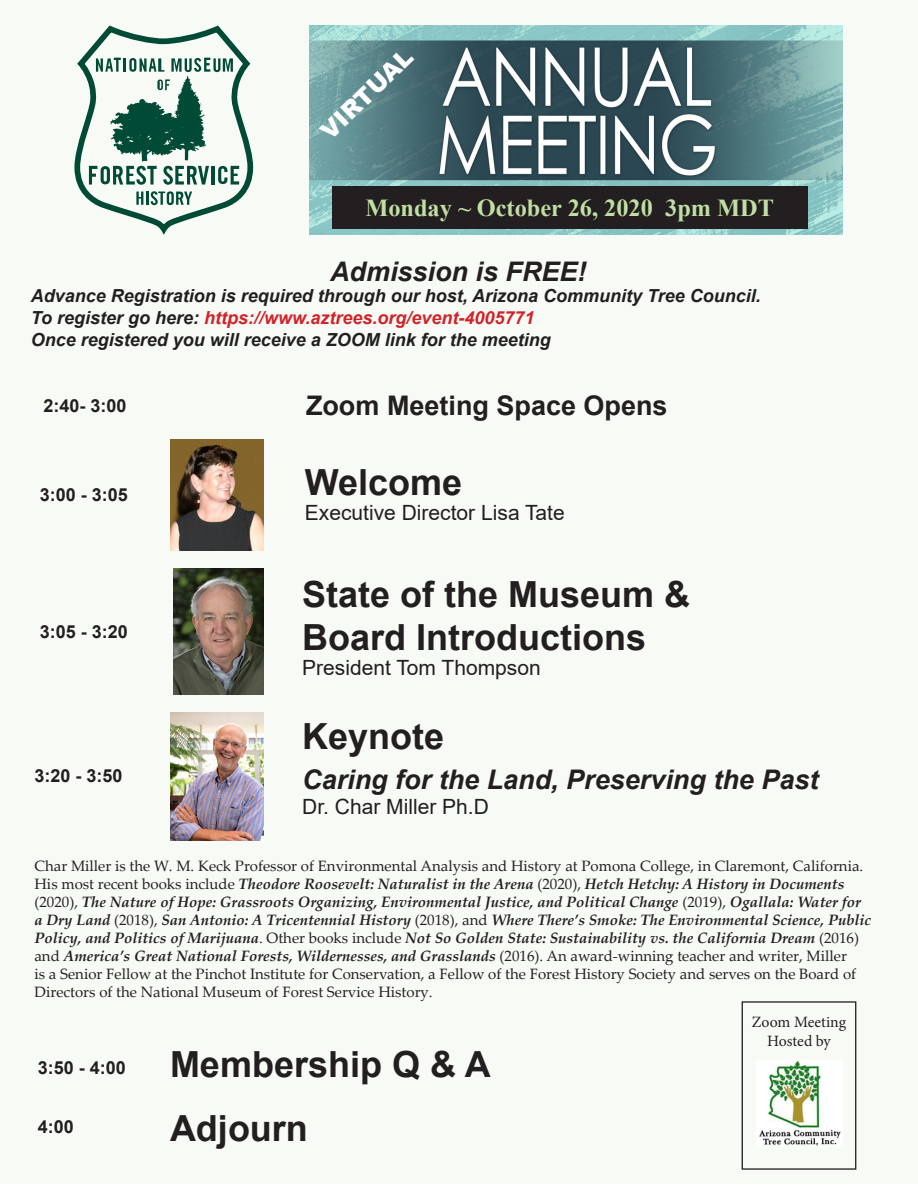
<style>
.page{position:relative;width:918px;height:1188px;background:#fff}
.page>*{position:absolute;margin:0;border:0;box-sizing:border-box;transform-origin:0 0}
.t1{font:700 36px "Arial";color:#231f20}
.t2{font:italic 700 27px "Arial";color:#231f20}
.t3{font:700 27px "Arial";color:#231f20}
.t4{font:700 24.3px "Times New Roman";color:#c1dea3}
.t5{font:900 24px "Arial";color:#fff}
.t6{font:21px "Arial";color:#231f20}
.t7{font:italic 700 18px "Arial";color:#231f20}
.t8{font:italic 700 18px "Arial";color:#d1232a}
.t9{font:700 18px "Arial";color:#231f20}
.t10{font:15.75px/18.9px "Minion Pro";color:#231f20;text-align:center}
.t11{font:15px/18px "Palatino Linotype";color:#231f20}
.s1{color:#231f20}
.s2{font-weight:700;font-style:italic}
</style>
<div class="page">
<div style="left:0;top:0;width:918px;height:1184px;background:#f8fbf5"></div>
<img style="left:310px;top:25px;width:532px;height:210px">
<svg style="left:74px;top:25px;width:180px;height:210px"></svg>
<div style="left:332px;top:186px;width:475px;height:43px;background:#231f20"></div>
<img style="left:170px;top:713px;width:94px;height:127px">
<img style="left:174px;top:569px;width:90px;height:126px">
<div style="left:742px;top:1001px;width:114px;height:169px;border:1px solid #231f20"></div>
<img style="left:759px;top:1061px;width:82px;height:85px">
<img style="left:170px;top:439px;width:94px;height:111px">
<p class="t5" style="left:312px;top:122px;width:119px;rotate:-44deg">VIRTUAL</p>
<p class="t4" style="left:365px;top:190px;width:410px">Monday ~ October 26, 2020 3pm MDT</p>
<p class="t2" style="left:330px;top:253px;width:258px">Admission is FREE!</p>
<p class="t7" style="left:31px;top:284px;width:732px">Advance Registration is required through our host, Arizona Community Tree Council.</p>
<p class="t8" style="left:31px;top:306px;width:505px"><span class="s1">To register go here:</span> https://www.aztrees.org/event-4005771</p>
<p class="t7" style="left:31px;top:327px;width:522px">Once registered you will receive a ZOOM link for the meeting</p>
<p class="t9" style="left:43px;top:393px;width:85px">2:40- 3:00</p>
<p class="t9" style="left:40px;top:482px;width:90px">3:00 - 3:05</p>
<p class="t9" style="left:40px;top:619px;width:90px">3:05 - 3:20</p>
<p class="t9" style="left:34px;top:763px;width:90px">3:20 - 3:50</p>
<p class="t3" style="left:306px;top:386px;width:363px">Zoom Meeting Space Opens</p>
<p class="t1" style="left:305px;top:457px;width:159px">Welcome</p>
<p class="t6" style="left:305px;top:498px;width:261px">Executive Director Lisa Tate</p>
<p class="t1" style="left:302px;top:569px;width:390px">State of the Museum &amp;</p>
<p class="t1" style="left:302px;top:612px;width:346px">Board Introductions</p>
<p class="t6" style="left:302px;top:653px;width:240px">President Tom Thompson</p>
<p class="t1" style="left:302px;top:711px;width:144px">Keynote</p>
<p class="t2" style="left:302px;top:762px;width:518px">Caring for the Land, Preserving the Past</p>
<p class="t6" style="left:302px;top:792px;width:188px">Dr. Char Miller Ph.D</p>
<p class="t11" style="left:34px;top:857px;width:838px">Char Miller is the W. M. Keck Professor of Environmental Analysis and History at Pomona College, in Claremont, California.<br>His most recent books include <span class="s2">Theodore Roosevelt: Naturalist in the Arena</span> (2020), <span class="s2">Hetch Hetchy: A History in Documents </span>(2020), <span class="s2">The Nature of Hope: Grassroots Organizing, Environmental Justice, and Political Change</span> (2019), <span class="s2">Ogallala: Water for a Dry Land</span> (2018), <span class="s2">San Antonio: A Tricentennial History</span> (2018), and <span class="s2">Where There’s Smoke: The Environmental Science, Public Policy, and Politics of Marijuana</span>. Other books include <span class="s2">Not So Golden State: Sustainability vs. the California Dream</span> (2016) and <span class="s2">America’s Great National Forests, Wildernesses, and Grasslands</span> (2016). An award-winning teacher and writer, Miller<br>is a Senior Fellow at the Pinchot Institute for Conservation, a Fellow of the Forest History Society and serves on the Board of Directors of the National Museum of Forest Service History.</p>
<p class="t9" style="left:38px;top:1055px;width:90px">3:50 - 4:00</p>
<p class="t1" style="left:170px;top:1039px;width:322px">Membership Q &amp; A</p>
<p class="t9" style="left:38px;top:1114px;width:38px">4:00</p>
<p class="t1" style="left:170px;top:1103px;width:139px">Adjourn</p>
<p class="t10" style="left:752px;top:1013px;width:96px">Zoom Meeting<br>Hosted by</p>
</div>
